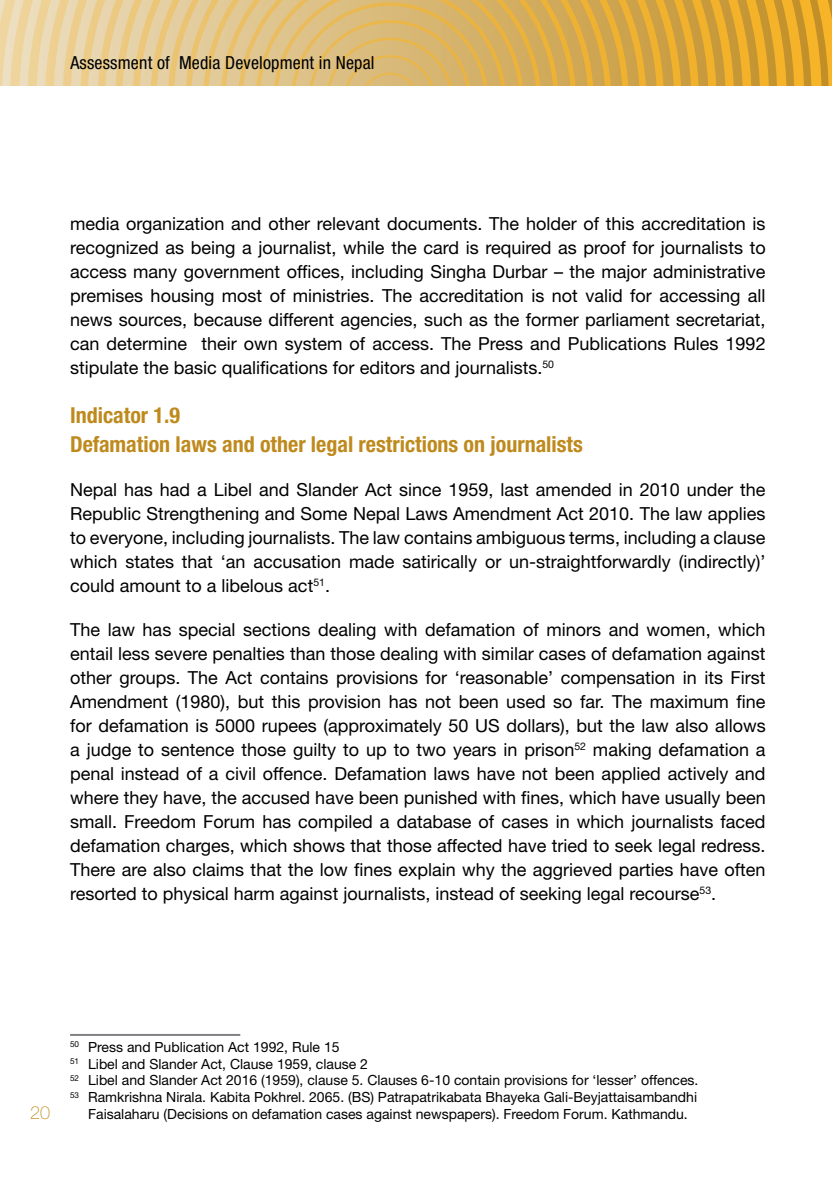
<style>
.page{position:relative;width:832px;height:1191px;background:#fff}
.page>*{position:absolute;margin:0;border:0;box-sizing:border-box;transform-origin:0 0}
.t1{font:700 condensed 22px/29.2px "Helvetica Neue";color:#bf8a1d}
.t2{font:18px/24px "Helvetica Neue";color:#000;text-align:justify}
.t3{font:condensed 18px "Helvetica Neue";letter-spacing:.01em;color:#000}
.t4{font:100 18px "Helvetica Neue";color:#bf8a1d}
.t5{font:14px "Helvetica Neue";color:#000}
</style>
<div class="page">
<svg style="left:0;top:0;width:831px;height:85px;background:#dfb969"></svg>
<hr style="left:70px;top:1034px;width:170px;height:2px;background:#808285">
<p class="t3" style="left:70px;top:53px;width:306px">Assessment of Media Development in Nepal</p>
<p class="t2" style="left:70px;top:211px;width:697px">media organization and other relevant documents. The holder of this accreditation is recognized as being a journalist, while the card is required as proof for journalists to access many government offices, including Singha Durbar – the major administrative premises housing most of ministries. The accreditation is not valid for accessing all news sources, because different agencies, such as the former parliament secretariat, can determine their own system of access. The Press and Publications Rules 1992 stipulate the basic qualifications for editors and journalists.<sup>50</sup></p>
<p class="t1" style="left:70px;top:400px;width:514px">Indicator 1.9<br>Defamation laws and other legal restrictions on journalists</p>
<p class="t2" style="left:70px;top:477px;width:697px">Nepal has had a Libel and Slander Act since 1959, last amended in 2010 under the Republic Strengthening and Some Nepal Laws Amendment Act 2010. The law applies to everyone, including journalists. The law contains ambiguous terms, including a clause which states that ‘an accusation made satirically or un-straightforwardly (indirectly)’ could amount to a libelous act<sup>51</sup>.</p>
<p class="t2" style="left:70px;top:617px;width:697px">The law has special sections dealing with defamation of minors and women, which entail less severe penalties than those dealing with similar cases of defamation against other groups. The Act contains provisions for ‘reasonable’ compensation in its First Amendment (1980), but this provision has not been used so far. The maximum fine for defamation is 5000 rupees (approximately 50 US dollars), but the law also allows a judge to sentence those guilty to up to two years in prison<sup>52</sup> making defamation a penal instead of a civil offence. Defamation laws have not been applied actively and where they have, the accused have been punished with fines, which have usually been small. Freedom Forum has compiled a database of cases in which journalists faced defamation charges, which shows that those affected have tried to seek legal redress.<br>There are also claims that the low fines explain why the aggrieved parties have often resorted to physical harm against journalists, instead of seeking legal recourse<sup>53</sup>.</p>
<p class="t4" style="left:30px;top:1102px;width:22px">20</p>
<p class="t5" style="left:70px;top:1038px;width:271px"><sup>50</sup> Press and Publication Act 1992, Rule 15</p>
<p class="t5" style="left:70px;top:1055px;width:299px"><sup>51</sup> Libel and Slander Act, Clause 1959, clause 2</p>
<p class="t5" style="left:70px;top:1072px;width:629px"><sup>52</sup> Libel and Slander Act 2016 (1959), clause 5. Clauses 6-10 contain provisions for ‘lesser’ offences.</p>
<p class="t5" style="left:70px;top:1088px;width:628px"><sup>53</sup> Ramkrishna Nirala. Kabita Pokhrel. 2065. (BS) Patrapatrikabata Bhayeka Gali-Beyjattaisambandhi</p>
<p class="t5" style="left:88px;top:1105px;width:601px">Faisalaharu (Decisions on defamation cases against newspapers). Freedom Forum. Kathmandu.</p>
</div>
